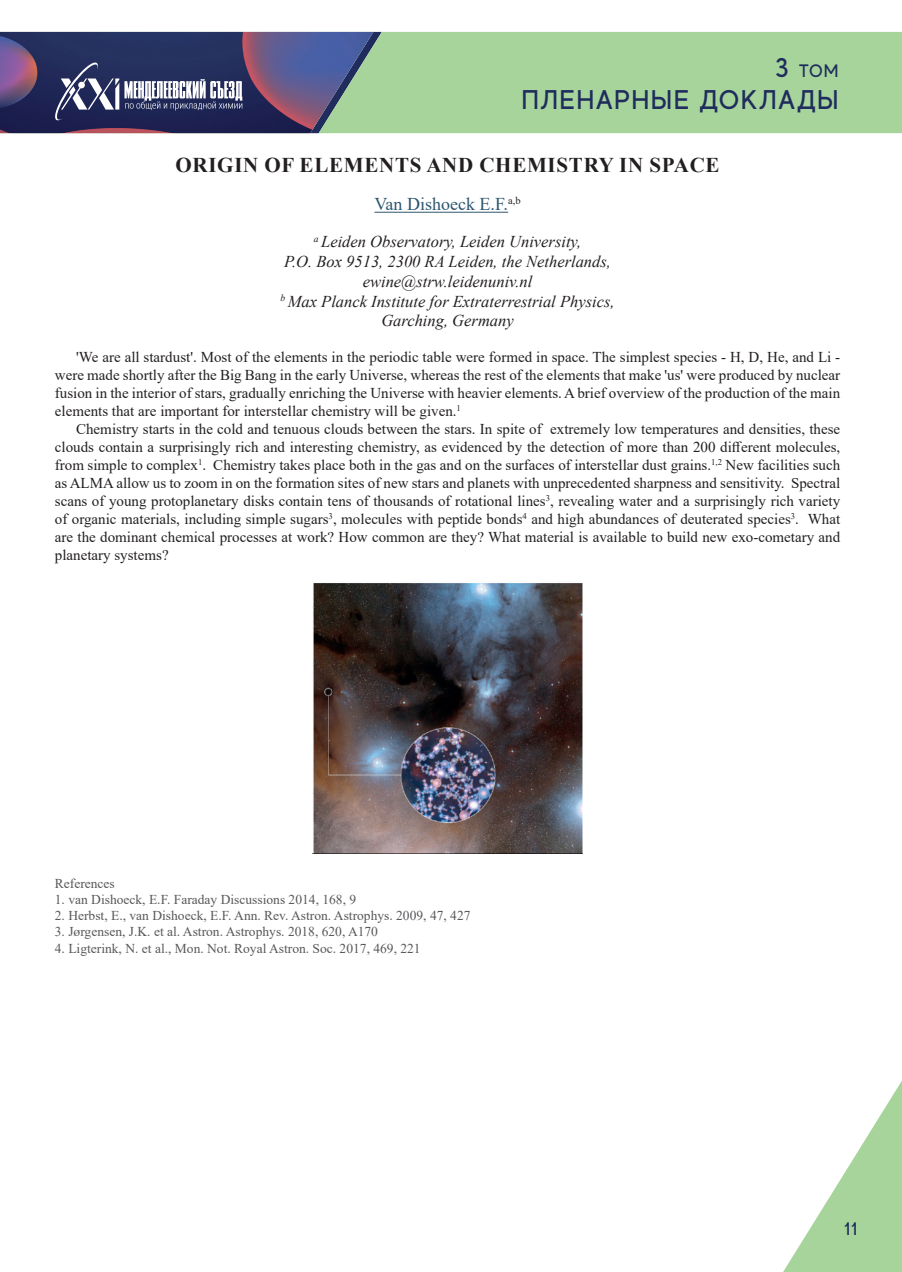
<style>
.page{position:relative;width:902px;height:1272px;background:#fff}
.page>*{position:absolute;margin:0;border:0;box-sizing:border-box;transform-origin:0 0}
.t1{font:500 27px "MADE Evolve Sans";letter-spacing:.05em;color:#1f2c5d}
.t2{font:700 21px "Times New Roman";letter-spacing:.035em;color:#231f20}
.t3{font:18px "Times New Roman";color:#2e576f}
.t4{font:500 18px "MADE Evolve Sans";color:#1f2c5d}
.t5{font:italic 16.5px/19.8px "Times New Roman";color:#231f20;text-align:center}
.t6{font:15px/18px "Times New Roman";color:#231f20;text-align:justify}
.t7{font:13.5px "Times New Roman";color:#57585a}
.s1{font-size:27px}
</style>
<div class="page">
<div style="left:382px;top:32px;width:519px;height:101px;background:#a6d49a"></div>
<svg style="left:784px;top:1082px;width:117px;height:189px"></svg>
<svg style="left:0;top:32px;width:382px;height:101px"></svg>
<hr style="left:374px;top:212px;width:134px;height:1px;background:#2e576f">
<img style="left:312px;top:583px;width:270px;height:270px">
<p class="t4" style="left:774px;top:59px;width:65px"><span class="s1">3</span> ТОМ</p>
<h1 class="t1" style="left:521px;top:83px;width:318px">ПЛЕНАРНЫЕ ДОКЛАДЫ</h1>
<h2 class="t2" style="left:175px;top:149px;width:545px">ORIGIN OF ELEMENTS AND CHEMISTRY IN SPACE</h2>
<p class="t3" style="left:374px;top:191px;width:148px">Van Dishoeck E.F.<sup>a,b</sup></p>
<p class="t5" style="left:280px;top:231px;width:335px"><sup>a</sup> Leiden Observatory, Leiden University,<br>P.O. Box 9513, 2300 RA Leiden, the Netherlands, ewine@strw.leidenuniv.nl<br><sup>b</sup> Max Planck Institute for Extraterrestrial Physics, Garching, Germany</p>
<p class="t6" style="left:55px;top:348px;width:786px;text-indent:21px">'We are all stardust'. Most of the elements in the periodic table were formed in space. The simplest species - H, D, He, and Li - were made shortly after the Big Bang in the early Universe, whereas the rest of the elements that make 'us' were produced by nuclear fusion in the interior of stars, gradually enriching the Universe with heavier elements. A brief overview of the production of the main elements that are important for interstellar chemistry will be given.<sup>1</sup></p>
<p class="t6" style="left:55px;top:420px;width:786px;text-indent:21px">Chemistry starts in the cold and tenuous clouds between the stars. In spite of extremely low temperatures and densities, these clouds contain a surprisingly rich and interesting chemistry, as evidenced by the detection of more than 200 different molecules, from simple to complex<sup>1</sup>. Chemistry takes place both in the gas and on the surfaces of interstellar dust grains.<sup>1,2</sup> New facilities such as ALMA allow us to zoom in on the formation sites of new stars and planets with unprecedented sharpness and sensitivity. Spectral scans of young protoplanetary disks contain tens of thousands of rotational lines<sup>3</sup>, revealing water and a surprisingly rich variety of organic materials, including simple sugars<sup>3</sup>, molecules with peptide bonds<sup>4</sup> and high abundances of deuterated species<sup>3</sup>. What are the dominant chemical processes at work? How common are they? What material is available to build new exo-cometary and planetary systems?</p>
<p class="t7" style="left:55px;top:873px;width:61px">References</p>
<p class="t7" style="left:55px;top:889px;width:303px">1. van Dishoeck, E.F. Faraday Discussions 2014, 168, 9</p>
<p class="t7" style="left:55px;top:906px;width:417px">2. Herbst, E., van Dishoeck, E.F. Ann. Rev. Astron. Astrophys. 2009, 47, 427</p>
<p class="t7" style="left:55px;top:922px;width:324px">3. Jørgensen, J.K. et al. Astron. Astrophys. 2018, 620, A170</p>
<p class="t7" style="left:55px;top:938px;width:367px">4. Ligterink, N. et al., Mon. Not. Royal Astron. Soc. 2017, 469, 221</p>
<p class="t4" style="left:843px;top:1217px;width:16px">11</p>
</div>
